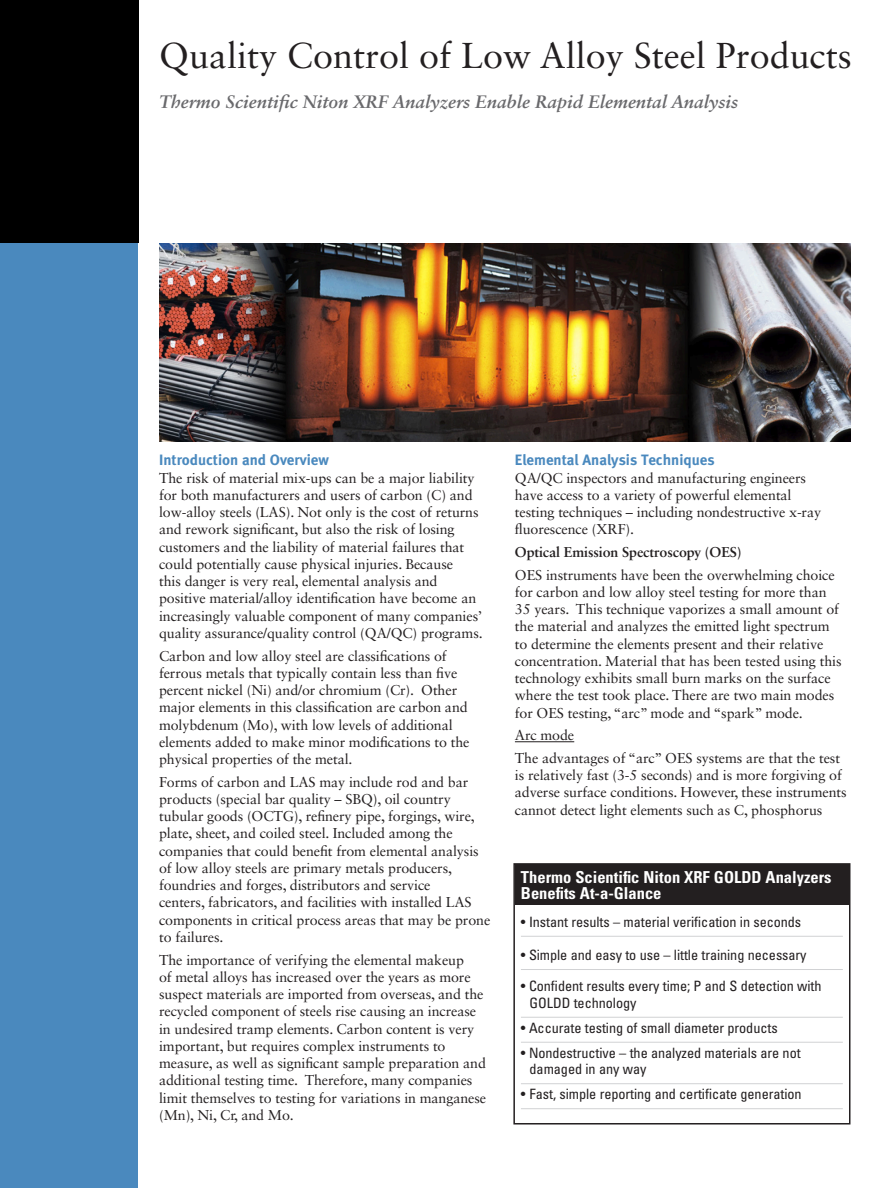
<style>
.page{position:relative;width:891px;height:1188px;background:#fff}
.page>*{position:absolute;margin:0;border:0;box-sizing:border-box;transform-origin:0 0}
.MainHeading{font:36px "Sabon LT Std";color:#231f20}
.MainSubhead{font:italic 700 18px "Sabon LT Std";color:#69696c}
.Table_Head-Large{font:700 condensed 16.5px/16.5px "Univers LT Std";color:#fff}
.Sub_Head_1_Blue{font:15px "Meta Bold LF";color:#4a89be}
.BodyCopy{font:14.25px/17.2px "Sabon LT Std";letter-spacing:-.01em;color:#231f20}
.Table_Body-Large{font:condensed 14.25px/16.5px "Univers LT Std";letter-spacing:-.005em;color:#231f20}
.BodyCopy-2{font:700 14.25px "Sabon LT Std";letter-spacing:-.01em;color:#231f20}
</style>
<div class="page">
<div style="left:0;top:233px;width:138px;height:955px;background:#4a89be"></div>
<div style="left:0;top:0;width:138px;height:243px;background:#000"></div>
<hr style="left:515px;top:741px;width:59px;height:1px;background:#231f20">
<div style="left:515px;top:865px;width:334px;height:40px;background:#231f20"></div>
<hr style="left:521px;top:936px;width:322px;height:1px;background:#d1d2d4">
<hr style="left:521px;top:969px;width:322px;height:1px;background:#d1d2d4">
<hr style="left:521px;top:1017px;width:322px;height:1px;background:#d1d2d4">
<hr style="left:521px;top:1042px;width:322px;height:1px;background:#d1d2d4">
<hr style="left:521px;top:1083px;width:322px;height:1px;background:#d1d2d4">
<hr style="left:521px;top:1108px;width:322px;height:1px;background:#d1d2d4">
<div style="left:513px;top:863px;width:337px;height:262px;border:2px solid #231f20"></div>
<img style="left:159px;top:244px;width:692px;height:198px">
<p class="MainHeading" style="left:159px;top:34px;width:694px">Quality Control of Low Alloy Steel Products</p>
<p class="MainSubhead" style="left:159px;top:91px;width:581px">Thermo Scientific Niton XRF Analyzers Enable Rapid Elemental Analysis</p>
<p class="Sub_Head_1_Blue" style="left:159px;top:451px;width:171px">Introduction and Overview</p>
<p class="BodyCopy" style="left:159px;top:469px;width:325px">The risk of material mix-ups can be a major liability for both manufacturers and users of carbon (C) and low-alloy steels (LAS). Not only is the cost of returns and rework significant, but also the risk of losing customers and the liability of material failures that could potentially cause physical injuries. Because<br>this danger is very real, elemental analysis and positive material/alloy identification have become an increasingly valuable component of many companies’ quality assurance/quality control (QA/QC) programs.</p>
<p class="BodyCopy" style="left:159px;top:647px;width:312px">Carbon and low alloy steel are classifications of ferrous metals that typically contain less than five percent nickel (Ni) and/or chromium (Cr). Other major elements in this classification are carbon and molybdenum (Mo), with low levels of additional elements added to make minor modifications to the physical properties of the metal.</p>
<p class="BodyCopy" style="left:159px;top:773px;width:333px">Forms of carbon and LAS may include rod and bar products (special bar quality – SBQ), oil country tubular goods (OCTG), refinery pipe, forgings, wire, plate, sheet, and coiled steel. Included among the companies that could benefit from elemental analysis of low alloy steels are primary metals producers, foundries and forges, distributors and service<br>centers, fabricators, and facilities with installed LAS components in critical process areas that may be prone to failures.</p>
<p class="BodyCopy" style="left:159px;top:951px;width:329px">The importance of verifying the elemental makeup<br>of metal alloys has increased over the years as more suspect materials are imported from overseas, and the recycled component of steels rise causing an increase in undesired tramp elements. Carbon content is very important, but requires complex instruments to measure, as well as significant sample preparation and additional testing time. Therefore, many companies limit themselves to testing for variations in manganese (Mn), Ni, Cr, and Mo.</p>
<p class="Sub_Head_1_Blue" style="left:515px;top:451px;width:201px">Elemental Analysis Techniques</p>
<p class="BodyCopy" style="left:515px;top:469px;width:308px">QA/QC inspectors and manufacturing engineers have access to a variety of powerful elemental testing techniques – including nondestructive x-ray fluorescence (XRF).</p>
<p class="BodyCopy-2" style="left:515px;top:543px;width:228px">Optical Emission Spectroscopy (OES)</p>
<p class="BodyCopy" style="left:515px;top:566px;width:328px">OES instruments have been the overwhelming choice for carbon and low alloy steel testing for more than 35 years. This technique vaporizes a small amount of the material and analyzes the emitted light spectrum to determine the elements present and their relative concentration. Material that has been tested using this technology exhibits small burn marks on the surface where the test took place. There are two main modes for OES testing, “arc” mode and “spark” mode.</p>
<p class="BodyCopy" style="left:515px;top:727px;width:61px">Arc mode</p>
<p class="BodyCopy" style="left:515px;top:749px;width:333px">The advantages of “arc” OES systems are that the test is relatively fast (3-5 seconds) and is more forgiving of adverse surface conditions. However, these instruments cannot detect light elements such as C, phosphorus</p>
<p class="Table_Head-Large" style="left:521px;top:868px;width:312px">Thermo Scientific Niton XRF GOLDD Analyzers<br>Benefits At-a-Glance</p>
<p class="Table_Body-Large" style="left:521px;top:913px;width:282px">• Instant results – material verification in seconds</p>
<p class="Table_Body-Large" style="left:521px;top:947px;width:287px">• Simple and easy to use – little training necessary</p>
<p class="Table_Body-Large" style="left:530px;top:978px;width:294px;text-indent:-9px">• Confident results every time; P and S detection with<br>GOLDD technology</p>
<p class="Table_Body-Large" style="left:521px;top:1019px;width:258px">• Accurate testing of small diameter products</p>
<p class="Table_Body-Large" style="left:530px;top:1044px;width:273px;text-indent:-9px">• Nondestructive – the analyzed materials are not damaged in any way</p>
<p class="Table_Body-Large" style="left:521px;top:1086px;width:282px">• Fast, simple reporting and certificate generation</p>
</div>
